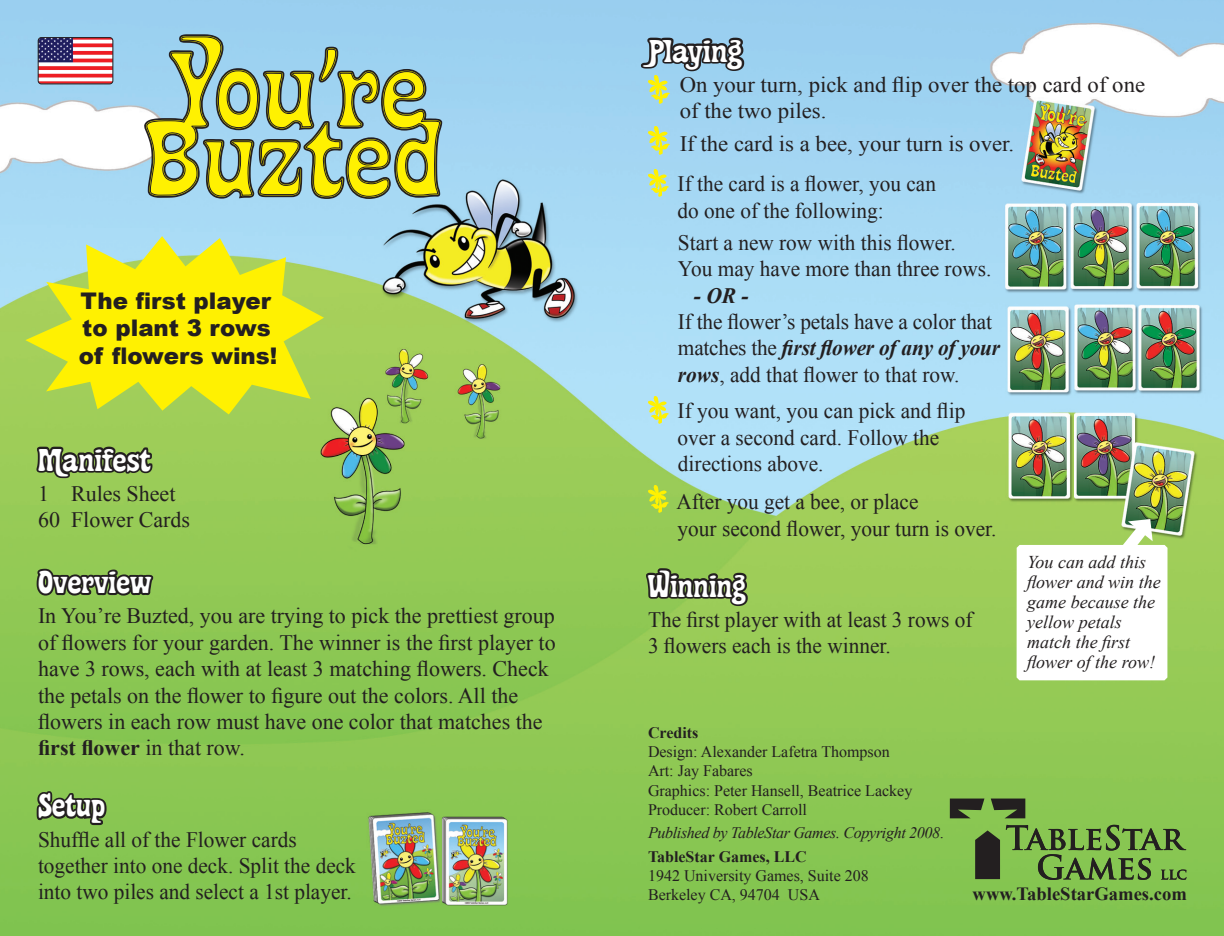
<style>
.page{position:relative;width:1224px;height:936px;background:#fff}
.page>*{position:absolute;margin:0;border:0;box-sizing:border-box;transform-origin:0 0}
.t1{font:32px "Fraggle";color:#fff}
.t2{font:32px "Fraggle";color:#fff;scale:1.04 1}
.t3{font:900 23px/27.6px "Arial";color:#231f20}
.t4{font:22px/26.4px "Times New Roman";color:#231f20}
.t5{font:22px/26.4px "Times New Roman";color:#231f20;scale:1.04 1}
.t6{font:italic 700 22px "Times New Roman";color:#231f20}
.t7{font:700 18.6px "Times New Roman";color:#231f20}
.t8{font:italic 18px/20px "Times New Roman";color:#231f20}
.t9{font:16px/19.2px "Times New Roman";color:#231f20}
.t10{font:italic 16px "Times New Roman";letter-spacing:-.02em;color:#231f20}
.s1{font-weight:700}
.s2{font-weight:700;font-style:italic}
.s3{font-style:normal}
</style>
<div class="page">
<img style="left:0;top:0;width:1224px;height:936px">
<svg style="left:637px;top:0;width:111px;height:74px;background:#789db5"></svg>
<img style="left:648px;top:76px;width:21px;height:27px">
<img style="left:648px;top:127px;width:21px;height:27px">
<svg style="left:34px;top:414px;width:121px;height:67px;background:#789747"></svg>
<svg style="left:34px;top:530px;width:123px;height:82px;background:#7aa449"></svg>
<svg style="left:34px;top:773px;width:75px;height:55px;background:#658b40"></svg>
<svg style="left:975px;top:830px;width:25px;height:49px"></svg>
<svg style="left:950px;top:799px;width:34px;height:19px"></svg>
<svg style="left:991px;top:799px;width:34px;height:19px"></svg>
<svg style="left:1006px;top:825px;width:180px;height:55px;background:#6d9b44"></svg>
<img style="left:648px;top:169px;width:20px;height:27px">
<img style="left:648px;top:396px;width:20px;height:27px">
<img style="left:648px;top:485px;width:20px;height:21px">
<svg style="left:643px;top:506px;width:108px;height:212px;background:#8ab950"></svg>
<svg style="left:25px;top:236px;width:299px;height:178px;background:#dbe53a"></svg>
<svg style="left:143px;top:33px;width:300px;height:167px;background:#a6bd88"></svg>
<img style="left:38px;top:37px;width:75px;height:47px;border-radius:3px">
<div style="left:38px;top:37px;width:75px;height:47px;border:1px solid #231f20;border-radius:3px"></div>
<svg style="left:1017px;top:519px;width:151px;height:161px"></svg>
<p class="t3" style="left:79px;top:286px;width:200px">The first player to plant 3 rows of flowers wins!</p>
<p class="t1" style="left:38px;top:437px;width:114px">Manifest</p>
<p class="t4" style="left:38px;top:480px;width:139px">1 Rules Sheet</p>
<p class="t4" style="left:38px;top:507px;width:154px">60 Flower Cards</p>
<p class="t1" style="left:38px;top:559px;width:115px">Overview</p>
<p class="t4" style="left:38px;top:603px;width:519px">In You’re Buzted, you are trying to pick the prettiest group of flowers for your garden. The winner is the first player to have 3 rows, each with at least 3 matching flowers. Check the petals on the flower to figure out the colors. All the flowers in each row must have one color that matches the <span class="s1">first flower</span> in that row.</p>
<p class="t1" style="left:38px;top:782px;width:69px">Setup</p>
<p class="t4" style="left:38px;top:826px;width:319px">Shuffle all of the Flower cards together into one deck. Split the deck into two piles and select a 1st player.</p>
<p class="t2" style="left:648px;top:28px;width:92px">Playing</p>
<p class="t5" style="left:680px;top:71px;width:449px">On your turn, pick and flip over the top card of one of the two piles.</p>
<p class="t5" style="left:680px;top:130px;width:323px">If the card is a bee, your turn is over.</p>
<p class="t4" style="left:678px;top:170px;width:260px">If the card is a flower, you can do one of the following:</p>
<p class="t4" style="left:678px;top:229px;width:315px">Start a new row with this flower.<br>You may have more than three rows.</p>
<p class="t6" style="left:694px;top:280px;width:56px">- OR -</p>
<p class="t4" style="left:678px;top:308px;width:324px">If the flower’s petals have a color that matches the <span class="s2">first flower of any of your rows</span>, add that flower to that row.</p>
<p class="t4" style="left:678px;top:397px;width:289px">If you want, you can pick and flip over a second card. Follow the directions above.</p>
<p class="t4" style="left:676px;top:489px;width:322px">After you get a bee, or place<br>your second flower, your turn is over.</p>
<p class="t1" style="left:648px;top:563px;width:100px">Winning</p>
<p class="t4" style="left:648px;top:606px;width:326px">The first player with at least 3 rows of<br>3 flowers each is the winner.</p>
<p class="t8" style="left:1027px;top:552px;width:135px">You can add this flower and win the game because the yellow petals match the first</p>
<p class="t8" style="left:1027px;top:652px;width:129px">flower of the row!</p>
<p class="t9" style="left:648px;top:723px;width:266px"><span class="s1">Credits<br></span>Design: Alexander Lafetra Thompson<br>Art: Jay Fabares<br>Graphics: Peter Hansell, Beatrice Lackey<br>Producer: Robert Carroll</p>
<p class="t10" style="left:648px;top:822px;width:297px">Published by TableStar Games. Copyright 2008<span class="s3">.</span></p>
<p class="t9" style="left:648px;top:847px;width:222px"><span class="s1">TableStar Games, LLC<br></span>1942 University Games, Suite 208<br>Berkeley CA, 94704 USA</p>
<p class="t7" style="left:973px;top:881px;width:216px">www.TableStarGames.com</p>
</div>
